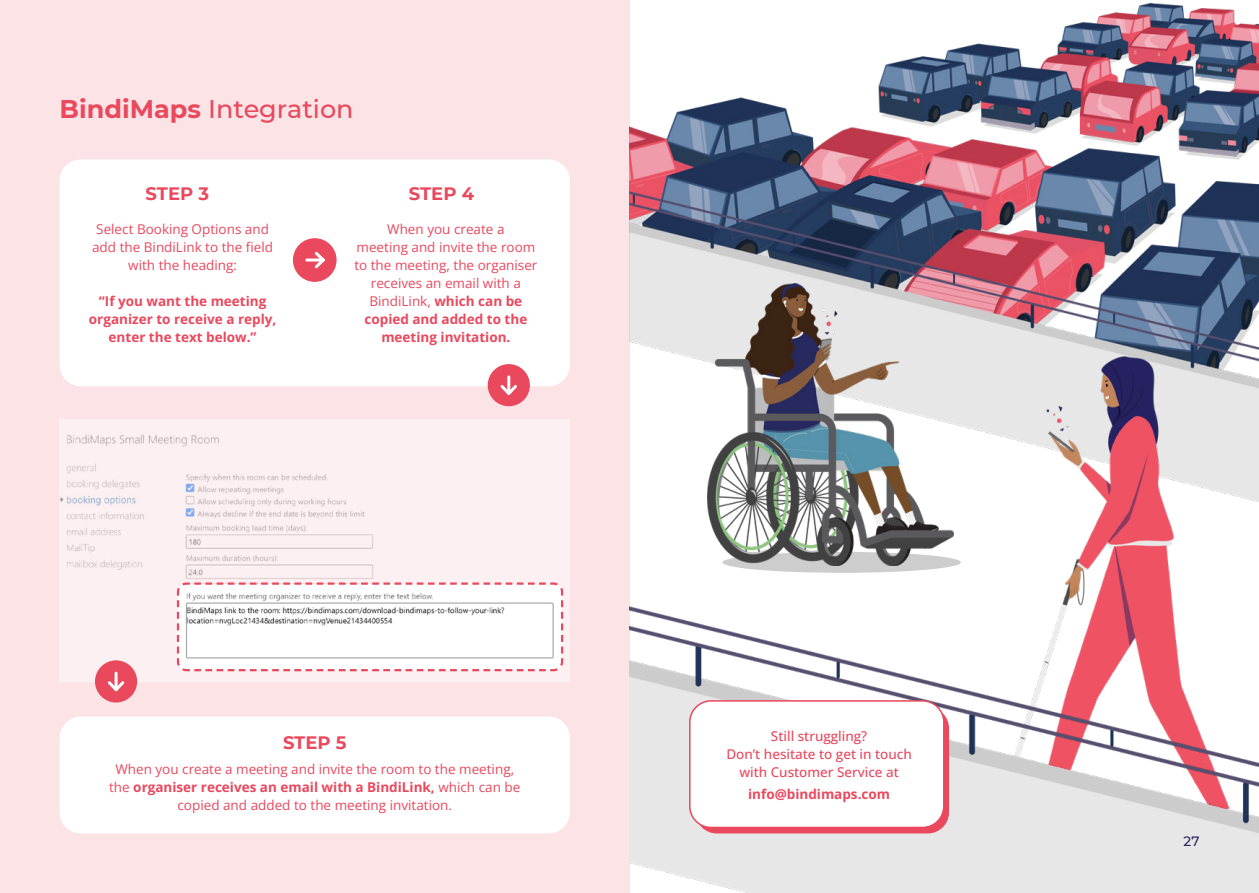
<style>
.page{position:relative;width:1259px;height:893px;background:#fff}
.page>*{position:absolute;margin:0;border:0;box-sizing:border-box;transform-origin:0 0}
.Introduction{font:500 25.5px "Montserrat";color:#e9485d}
.Subheading_3{font:700 18px "Montserrat";color:#e9485d}
.Paragraph{font:13.5px/18px "Open Sans";color:#e9485d;text-align:center}
.Paragraph-2{font:700 13.5px/18px "Open Sans";color:#e9485d;text-align:center}
.Paragraph-3{font:500 13.5px/18px "Open Sans";color:#e9485d;text-align:center}
.Page_number{font:500 13.5px "Montserrat";color:#2a245a}
.s1{font-weight:700}
</style>
<div class="page">
<img style="left:629px;top:3px;width:630px;height:564px">
<div style="left:0;top:0;width:629px;height:893px;background:#fbe3e6"></div>
<div style="left:60px;top:159px;width:510px;height:227px;background:#fff;border-radius:21px"></div>
<div style="left:60px;top:716px;width:510px;height:117px;background:#fff;border-radius:21px"></div>
<div style="left:294px;top:239px;width:42px;height:42px;background:#e9485d;border-radius:50%"></div>
<div style="left:293px;top:238px;width:43px;height:44px;border:2px solid #e9485d;border-radius:50%"></div>
<img style="left:60px;top:420px;width:510px;height:261px">
<div style="left:488px;top:364px;width:42px;height:42px;background:#e9485d;border-radius:50%"></div>
<svg style="left:500px;top:375px;width:17px;height:20px"></svg>
<div style="left:95px;top:660px;width:42px;height:42px;background:#e9485d;border-radius:50%"></div>
<svg style="left:107px;top:671px;width:18px;height:21px"></svg>
<svg style="left:176px;top:581px;width:388px;height:91px;background:#f4eff0"></svg>
<img style="left:982px;top:356px;width:255px;height:250px">
<svg style="left:305px;top:251px;width:20px;height:18px"></svg>
<svg style="left:722px;top:552px;width:239px;height:21px"></svg>
<img style="left:707px;top:284px;width:246px;height:281px">
<img style="left:629px;top:606px;width:630px;height:287px">
<div style="left:695px;top:707px;width:254px;height:126px;background:#e9485d;border-radius:21px"></div>
<div style="left:690px;top:701px;width:253px;height:126px;background:#fff;border-radius:21px"></div>
<div style="left:689px;top:700px;width:255px;height:128px;border:2px solid #e9485d;border-radius:21px"></div>
<p class="Introduction" style="left:60px;top:91px;width:296px"><span class="s1">BindiMaps</span> Integration</p>
<h3 class="Subheading_3" style="left:146px;top:180px;width:65px">STEP 3</h3>
<h3 class="Subheading_3" style="left:409px;top:180px;width:67px">STEP 4</h3>
<p class="Paragraph" style="left:92px;top:220px;width:182px">Select Booking Options and add the BindiLink to the field with the heading:</p>
<p class="Paragraph-2" style="left:89px;top:292px;width:189px">“If you want the meeting organizer to receive a reply, enter the text below.”</p>
<p class="Paragraph" style="left:354px;top:220px;width:185px">When you create a<br>meeting and invite the room to the meeting, the organiser receives an email with a<br>BindiLink, <span class="s1">which can be copied and added to the meeting invitation.</span></p>
<h3 class="Subheading_3" style="left:283px;top:730px;width:65px">STEP 5</h3>
<p class="Paragraph" style="left:109px;top:760px;width:413px">When you create a meeting and invite the room to the meeting, the <span class="s1">organiser receives an email with a BindiLink,</span> which can be copied and added to the meeting invitation.</p>
<p class="Paragraph-3" style="left:726px;top:726px;width:187px">Still struggling?<br>Don’t hesitate to get in touch with Customer Service at</p>
<p class="Paragraph-2" style="left:748px;top:784px;width:143px">info@bindimaps.com</p>
<p class="Page_number" style="left:1183px;top:832px;width:17px">27</p>
</div>
